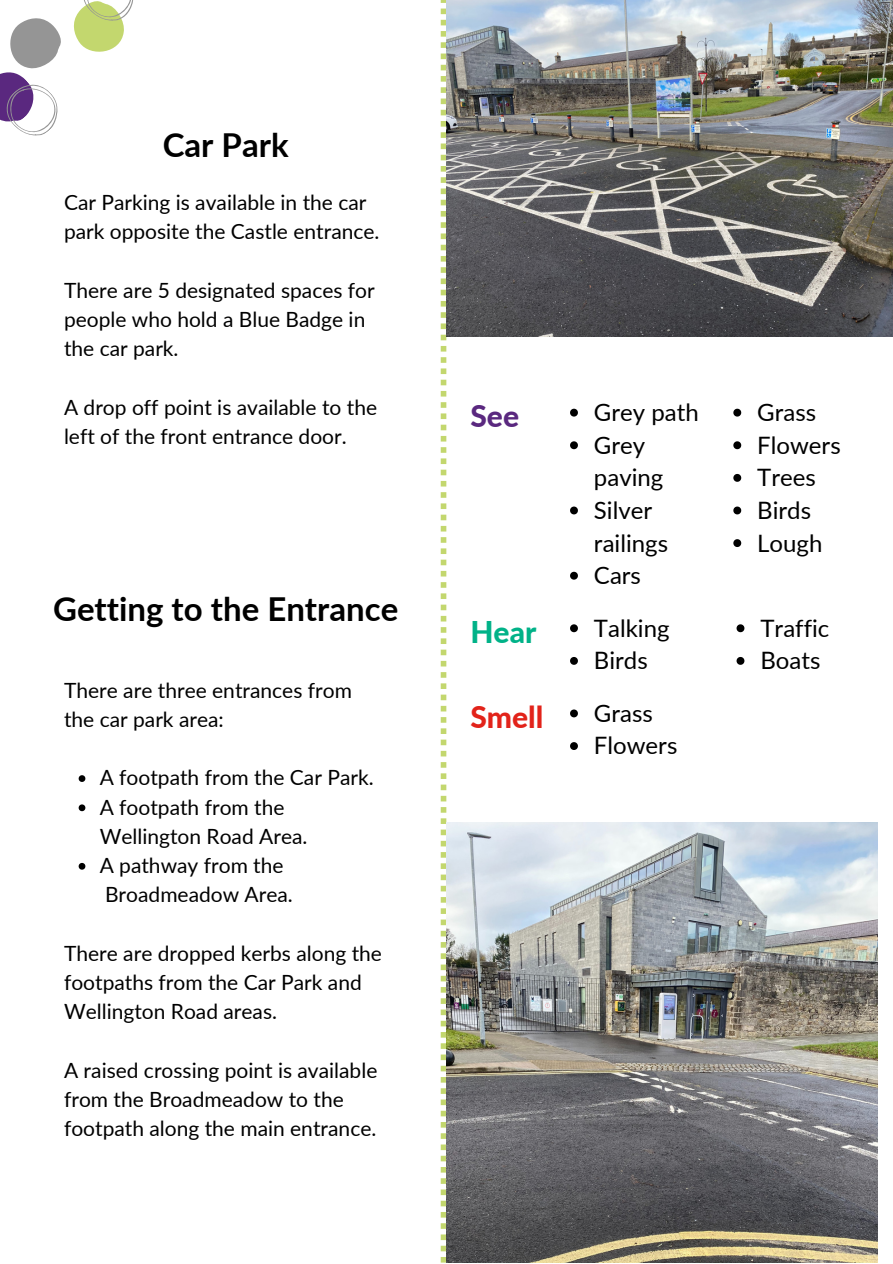
<style>
.page{position:relative;width:893px;height:1264px;background:#fff}
.page>*{position:absolute;margin:0;border:0;box-sizing:border-box;transform-origin:0 0}
.t1{font:700 33px "Lato";color:#000}
.t2{font:800 30px "Lato";color:#e2231a}
.t3{font:800 30px "Lato";color:#00b288}
.t4{font:800 30px "Lato";color:#5a287f}
.t5{font:24px/32.5px "Lato";color:#000}
.t6{font:21px/29.2px "Lato";color:#000}
</style>
<div class="page">
<svg style="left:0;top:0;width:133px;height:136px"></svg>
<svg style="left:440px;top:0;width:6px;height:1262px"></svg>
<img style="left:446px;top:0;width:446px;height:336px">
<img style="left:446px;top:822px;width:431px;height:440px">
<svg style="left:79px;top:775px;width:6px;height:7px"></svg>
<svg style="left:79px;top:804px;width:6px;height:7px"></svg>
<svg style="left:79px;top:862px;width:6px;height:7px"></svg>
<svg style="left:570px;top:409px;width:8px;height:7px"></svg>
<svg style="left:570px;top:441px;width:8px;height:8px"></svg>
<svg style="left:570px;top:506px;width:8px;height:8px"></svg>
<svg style="left:570px;top:572px;width:8px;height:7px"></svg>
<svg style="left:733px;top:409px;width:8px;height:7px"></svg>
<svg style="left:733px;top:441px;width:8px;height:8px"></svg>
<svg style="left:733px;top:474px;width:8px;height:8px"></svg>
<svg style="left:733px;top:506px;width:8px;height:8px"></svg>
<svg style="left:733px;top:539px;width:8px;height:8px"></svg>
<svg style="left:570px;top:624px;width:8px;height:8px"></svg>
<svg style="left:570px;top:657px;width:8px;height:7px"></svg>
<svg style="left:736px;top:624px;width:8px;height:8px"></svg>
<svg style="left:736px;top:657px;width:8px;height:7px"></svg>
<svg style="left:570px;top:709px;width:8px;height:8px"></svg>
<svg style="left:570px;top:742px;width:8px;height:8px"></svg>
<p class="t1" style="left:163px;top:124px;width:127px">Car Park</p>
<p class="t6" style="left:64px;top:187px;width:317px">Car Parking is available in the car park opposite the Castle entrance.</p>
<p class="t6" style="left:64px;top:275px;width:312px">There are 5 designated spaces for people who hold a Blue Badge in the car park.</p>
<p class="t6" style="left:64px;top:392px;width:314px">A drop off point is available to the left of the front entrance door.</p>
<p class="t1" style="left:53px;top:588px;width:347px">Getting to the Entrance</p>
<p class="t6" style="left:64px;top:675px;width:289px">There are three entrances from the car park area:</p>
<p class="t6" style="left:100px;top:762px;width:275px">A footpath from the Car Park.</p>
<p class="t6" style="left:100px;top:791px;width:209px">A footpath from the<br>Wellington Road Area.</p>
<p class="t6" style="left:100px;top:850px;width:195px">A pathway from the<br>Broadmeadow Area.</p>
<p class="t6" style="left:64px;top:938px;width:319px">There are dropped kerbs along the footpaths from the Car Park and<br>Wellington Road areas.</p>
<p class="t6" style="left:64px;top:1054px;width:315px">A raised crossing point is available from the Broadmeadow to the footpath along the main entrance.</p>
<p class="t4" style="left:470px;top:397px;width:50px">See</p>
<p class="t5" style="left:594px;top:395px;width:106px">Grey path</p>
<p class="t5" style="left:594px;top:428px;width:71px">Grey paving</p>
<p class="t5" style="left:594px;top:493px;width:76px">Silver railings</p>
<p class="t5" style="left:594px;top:558px;width:49px">Cars</p>
<p class="t5" style="left:757px;top:395px;width:60px">Grass</p>
<p class="t5" style="left:757px;top:428px;width:85px">Flowers</p>
<p class="t5" style="left:757px;top:461px;width:60px">Trees</p>
<p class="t5" style="left:757px;top:493px;width:55px">Birds</p>
<p class="t5" style="left:757px;top:526px;width:67px">Lough</p>
<p class="t3" style="left:470px;top:613px;width:67px">Hear</p>
<p class="t5" style="left:594px;top:611px;width:77px">Talking</p>
<p class="t5" style="left:594px;top:643px;width:55px">Birds</p>
<p class="t5" style="left:760px;top:611px;width:70px">Traffic</p>
<p class="t5" style="left:760px;top:643px;width:61px">Boats</p>
<p class="t2" style="left:470px;top:698px;width:75px">Smell</p>
<p class="t5" style="left:594px;top:696px;width:60px">Grass</p>
<p class="t5" style="left:594px;top:729px;width:85px">Flowers</p>
</div>
